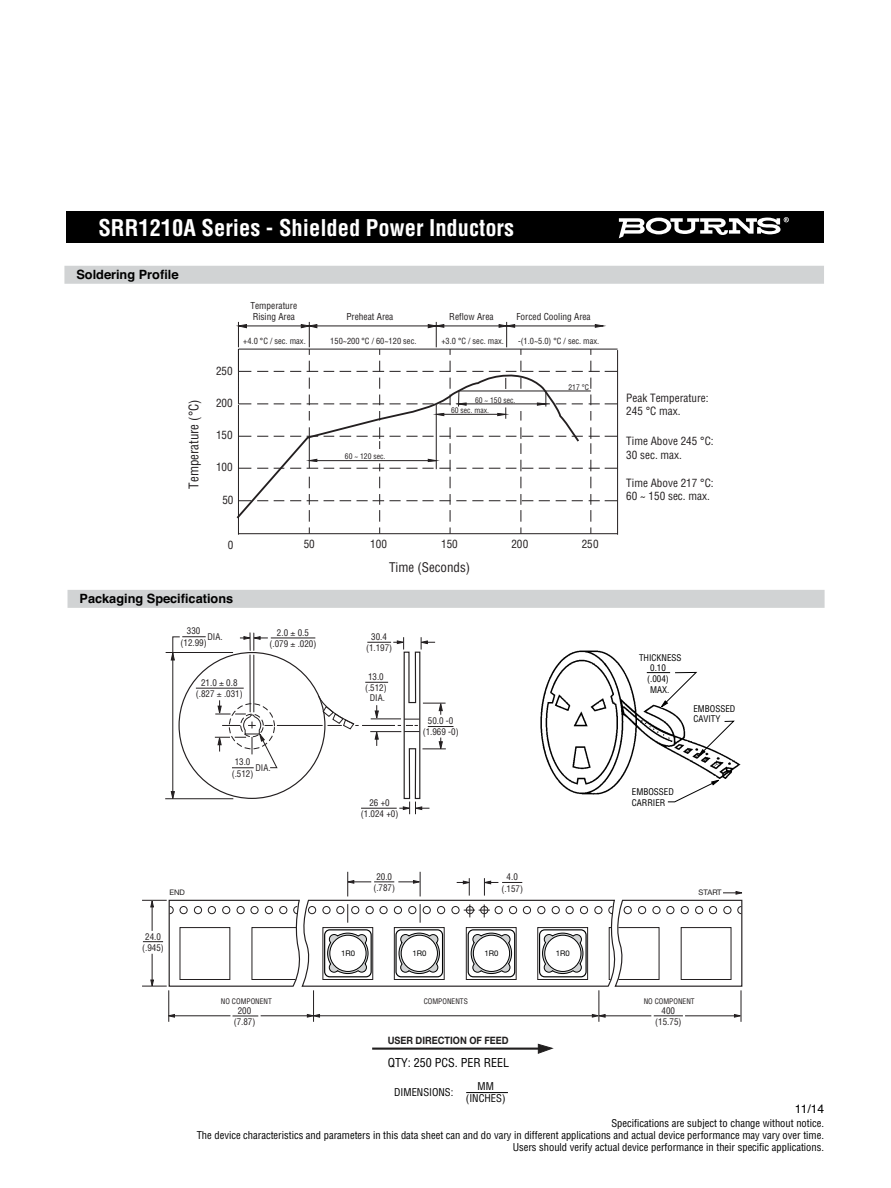
<style>
.page{position:relative;width:891px;height:1188px;background:#fff}
.page>*{position:absolute;margin:0;border:0;box-sizing:border-box;transform-origin:0 0}
.t1{font:700 condensed 24px "Helvetica";color:#fff}
.t2{font:700 condensed 22.5px "Helvetica";color:#fff}
.t3{font:condensed 13.05px "Helvetica";color:#231f20}
.t4{font:700 12.75px "Helvetica";color:#000}
.t5{font:condensed 12px "Helvetica";color:#000}
.t6{font:12px "Helvetica";color:#000}
.t7{font:condensed 11.1px/13.4px "Helvetica";color:#231f20}
.t8{font:condensed 10.5px/12px "Helvetica";color:#000;text-align:right}
.t9{font:700 10.2px "Helvetica Neue";color:#211f1f;scale:.9 1}
.t10{font:condensed 9.3px/11.2px "Helvetica";color:#231f20}
.t11{font:condensed 9px/11.2px "Helvetica";color:#231f20;text-align:center}
.t12{font:condensed 9px/10.5px "Helvetica";color:#000}
.t13{font:condensed 8.4px "Helvetica";color:#231f20}
.t14{font:7.8px "Helvetica Neue";color:#010202}
.t15{font:7.65px "Helvetica Neue";color:#211f1f}
.t16{font:condensed 7.5px/10.6px "Helvetica";color:#231f20}
</style>
<div class="page">
<div style="left:67px;top:212px;width:757px;height:31px;background:#000"></div>
<svg style="left:618px;top:217px;width:171px;height:21px"></svg>
<div style="left:68px;top:590px;width:757px;height:18px;background:#d1d3d4"></div>
<div style="left:64px;top:266px;width:760px;height:18px;background:#d1d3d4"></div>
<hr style="left:466px;top:1092px;width:42px;height:1px;background:#000">
<hr style="left:317px;top:326px;width:126px;height:1px;background:#231f20">
<hr style="left:238px;top:349px;width:380px;height:1px;background:#231f20">
<hr style="left:238px;top:533px;width:380px;height:1px;background:#231f20">
<svg style="left:307px;top:520px;width:11px;height:14px"></svg>
<svg style="left:308px;top:361px;width:2px;height:6px"></svg>
<hr style="left:238px;top:405px;width:1px;height:130px;background:#231f20">
<hr style="left:246px;top:326px;width:55px;height:1px;background:#231f20">
<svg style="left:237px;top:322px;width:14px;height:45px"></svg>
<svg style="left:301px;top:322px;width:16px;height:33px"></svg>
<svg style="left:506px;top:520px;width:27px;height:14px"></svg>
<svg style="left:520px;top:361px;width:2px;height:6px"></svg>
<svg style="left:357px;top:520px;width:126px;height:14px"></svg>
<svg style="left:379px;top:361px;width:72px;height:6px"></svg>
<hr style="left:617px;top:350px;width:1px;height:185px;background:#231f20">
<svg style="left:589px;top:494px;width:29px;height:40px"></svg>
<svg style="left:589px;top:460px;width:29px;height:11px"></svg>
<svg style="left:589px;top:427px;width:29px;height:27px"></svg>
<svg style="left:589px;top:395px;width:29px;height:10px"></svg>
<hr style="left:459px;top:391px;width:132px;height:1px;background:#231f20">
<hr style="left:515px;top:326px;width:80px;height:1px;background:#231f20">
<hr style="left:444px;top:326px;width:55px;height:1px;background:#231f20">
<svg style="left:428px;top:322px;width:16px;height:25px"></svg>
<svg style="left:499px;top:322px;width:16px;height:25px"></svg>
<svg style="left:595px;top:324px;width:10px;height:4px"></svg>
<svg style="left:236px;top:367px;width:345px;height:153px"></svg>
<svg style="left:589px;top:361px;width:29px;height:11px"></svg>
<hr style="left:250px;top:655px;width:1px;height:57px;background:#231f20">
<hr style="left:254px;top:655px;width:1px;height:57px;background:#231f20">
<hr style="left:361px;top:808px;width:36px;height:1px;background:#231f20">
<svg style="left:240px;top:633px;width:28px;height:17px"></svg>
<hr style="left:271px;top:638px;width:44px;height:1px;background:#231f20">
<hr style="left:166px;top:652px;width:67px;height:1px;background:#231f20">
<hr style="left:165px;top:798px;width:68px;height:1px;background:#231f20">
<svg style="left:171px;top:636px;width:35px;height:164px"></svg>
<hr style="left:196px;top:688px;width:48px;height:1px;background:#231f20">
<hr style="left:277px;top:725px;width:46px;height:1px;background:#231f20">
<svg style="left:318px;top:695px;width:41px;height:35px"></svg>
<hr style="left:362px;top:725px;width:33px;height:1px;background:#231f20">
<svg style="left:365px;top:637px;width:88px;height:177px"></svg>
<img style="left:540px;top:650px;width:201px;height:145px">
<svg style="left:667px;top:779px;width:53px;height:24px"></svg>
<svg style="left:698px;top:720px;width:37px;height:37px"></svg>
<svg style="left:647px;top:672px;width:51px;height:36px"></svg>
<hr style="left:372px;top:1048px;width:169px;height:2px;background:#211f1f">
<svg style="left:538px;top:1044px;width:15px;height:10px"></svg>
<hr style="left:169px;top:990px;width:1px;height:32px;background:#231f20">
<hr style="left:261px;top:1015px;width:48px;height:1px;background:#231f20">
<hr style="left:313px;top:990px;width:1px;height:32px;background:#231f20">
<svg style="left:168px;top:1014px;width:7px;height:4px"></svg>
<hr style="left:173px;top:1015px;width:57px;height:1px;background:#231f20">
<svg style="left:233px;top:1016px;width:25px;height:1px"></svg>
<hr style="left:599px;top:990px;width:1px;height:32px;background:#231f20">
<svg style="left:307px;top:1014px;width:13px;height:4px"></svg>
<hr style="left:318px;top:1015px;width:277px;height:1px;background:#231f20">
<svg style="left:734px;top:1014px;width:7px;height:4px"></svg>
<hr style="left:685px;top:1015px;width:51px;height:1px;background:#231f20">
<hr style="left:741px;top:990px;width:1px;height:32px;background:#231f20">
<svg style="left:592px;top:1014px;width:14px;height:4px"></svg>
<hr style="left:604px;top:1015px;width:47px;height:1px;background:#231f20">
<svg style="left:654px;top:1015px;width:29px;height:1px"></svg>
<svg style="left:618px;top:891px;width:125px;height:96px"></svg>
<svg style="left:142px;top:872px;width:476px;height:115px"></svg>
<svg style="left:215px;top:693px;width:63px;height:75px"></svg>
<h1 class="t1" style="left:98px;top:217px;width:423px">3312 - 2 mm SMD Trimming Potentiometer</h1>
<h2 class="t2" style="left:98px;top:219px;width:417px">SRR1210A Series - Shielded Power Inductors</h2>
<p class="t4" style="left:76px;top:270px;width:104px">Soldering Profile</p>
<p class="t3" style="left:189px;top:489px;width:91px;rotate:-90deg">Temperature (°C)</p>
<p class="t10" style="left:251px;top:300px;width:48px">Temperature<br>Rising Area</p>
<p class="t10" style="left:346px;top:312px;width:49px">Preheat Area</p>
<p class="t10" style="left:449px;top:312px;width:46px">Reflow Area</p>
<p class="t10" style="left:516px;top:312px;width:76px">Forced Cooling Area</p>
<p class="t7" style="left:216px;top:365px;width:18px">250</p>
<p class="t7" style="left:216px;top:398px;width:18px">200</p>
<p class="t7" style="left:216px;top:430px;width:18px">150</p>
<p class="t7" style="left:216px;top:462px;width:18px">100</p>
<p class="t7" style="left:222px;top:494px;width:12px">50</p>
<p class="t13" style="left:243px;top:337px;width:64px">+4.0 °C / sec. max.</p>
<p class="t13" style="left:330px;top:337px;width:88px">150~200 °C / 60~120 sec.</p>
<p class="t13" style="left:441px;top:337px;width:64px">+3.0 °C / sec. max.</p>
<p class="t13" style="left:518px;top:337px;width:83px">-(1.0~5.0) °C / sec. max.</p>
<p class="t16" style="left:345px;top:452px;width:42px">60 ~ 120 sec.</p>
<p class="t16" style="left:451px;top:395px;width:66px;text-indent:24px">60 ~ 150 sec.<br>60 sec. max.</p>
<p class="t16" style="left:568px;top:382px;width:22px">217 °C</p>
<p class="t7" style="left:228px;top:539px;width:7px">0</p>
<p class="t7" style="left:304px;top:538px;width:12px">50</p>
<p class="t7" style="left:370px;top:538px;width:18px">100</p>
<p class="t7" style="left:441px;top:538px;width:18px">150</p>
<p class="t3" style="left:389px;top:563px;width:83px">Time (Seconds)</p>
<p class="t7" style="left:512px;top:538px;width:18px">200</p>
<p class="t7" style="left:582px;top:538px;width:18px">250</p>
<p class="t4" style="left:80px;top:594px;width:155px">Packaging Specifications</p>
<p class="t11" style="left:181px;top:626px;width:28px">330 (12.99)</p>
<p class="t11" style="left:207px;top:632px;width:17px">DIA.</p>
<p class="t11" style="left:196px;top:678px;width:48px">21.0 0.8 (.827 .031)</p>
<p class="t11" style="left:269px;top:628px;width:48px">2.0 0.5 (.079 .020)</p>
<p class="t15" style="left:169px;top:890px;width:17px">END</p>
<p class="t11" style="left:142px;top:931px;width:23px">24.0 (.945)</p>
<p class="t11" style="left:232px;top:757px;width:23px">13.0 (.512)</p>
<p class="t11" style="left:255px;top:763px;width:17px">DIA.</p>
<p class="t11" style="left:366px;top:632px;width:28px">30.4 (1.197)</p>
<p class="t11" style="left:365px;top:672px;width:23px">13.0 (.512)</p>
<p class="t11" style="left:370px;top:693px;width:17px">DIA.</p>
<p class="t11" style="left:361px;top:798px;width:39px">26 +0 (1.024 +0)</p>
<p class="t11" style="left:373px;top:872px;width:23px">20.0 (.787)</p>
<p class="t11" style="left:423px;top:716px;width:37px">50.0 -0 (1.969 -0)</p>
<p class="t11" style="left:501px;top:872px;width:23px">4.0 (.157)</p>
<p class="t14" style="left:341px;top:950px;width:15px">1R0</p>
<p class="t14" style="left:412px;top:950px;width:15px">1R0</p>
<p class="t14" style="left:485px;top:950px;width:15px">1R0</p>
<p class="t14" style="left:556px;top:950px;width:15px">1R0</p>
<p class="t7" style="left:626px;top:392px;width:84px">Peak Temperature:<br>245 °C max.</p>
<p class="t7" style="left:626px;top:436px;width:89px">Time Above 245 °C:<br>30 sec. max.</p>
<p class="t7" style="left:626px;top:477px;width:89px">Time Above 217 °C:<br>60 ~ 150 sec. max.</p>
<p class="t12" style="left:639px;top:653px;width:44px">THICKNESS</p>
<p class="t12" style="left:650px;top:685px;width:21px">MAX.</p>
<p class="t12" style="left:647px;top:663px;width:23px;line-height:11.2px;text-align:center">0.10 (.004)</p>
<p class="t12" style="left:693px;top:704px;width:44px">EMBOSSED<br>CAVITY</p>
<p class="t12" style="left:632px;top:788px;width:44px">EMBOSSED<br>CARRIER</p>
<p class="t15" style="left:699px;top:890px;width:25px">START</p>
<p class="t16" style="left:221px;top:997px;width:53px">NO COMPONENT</p>
<p class="t16" style="left:424px;top:997px;width:46px">COMPONENTS</p>
<p class="t16" style="left:644px;top:997px;width:53px">NO COMPONENT</p>
<p class="t11" style="left:655px;top:1006px;width:28px">400 (15.75)</p>
<p class="t11" style="left:234px;top:1006px;width:23px">200 (7.87)</p>
<p class="t9" style="left:388px;top:1037px;width:136px">USER DIRECTION OF FEED</p>
<p class="t5" style="left:388px;top:1058px;width:123px">QTY: 250 PCS. PER REEL</p>
<p class="t8" style="left:394px;top:1087px;width:61px">DIMENSIONS:</p>
<p class="t8" style="left:466px;top:1081px;width:41px;line-height:12.6px;text-align:center">MM (INCHES)</p>
<p class="t6" style="left:795px;top:1104px;width:31px">11/14</p>
<p class="t8" style="left:197px;top:1118px;width:629px">Specifications are subject to change without notice.<br>The device characteristics and parameters in this data sheet can and do vary in different applications and actual device performance may vary over time.<br>Users should verify actual device performance in their specific applications.</p>
</div>
